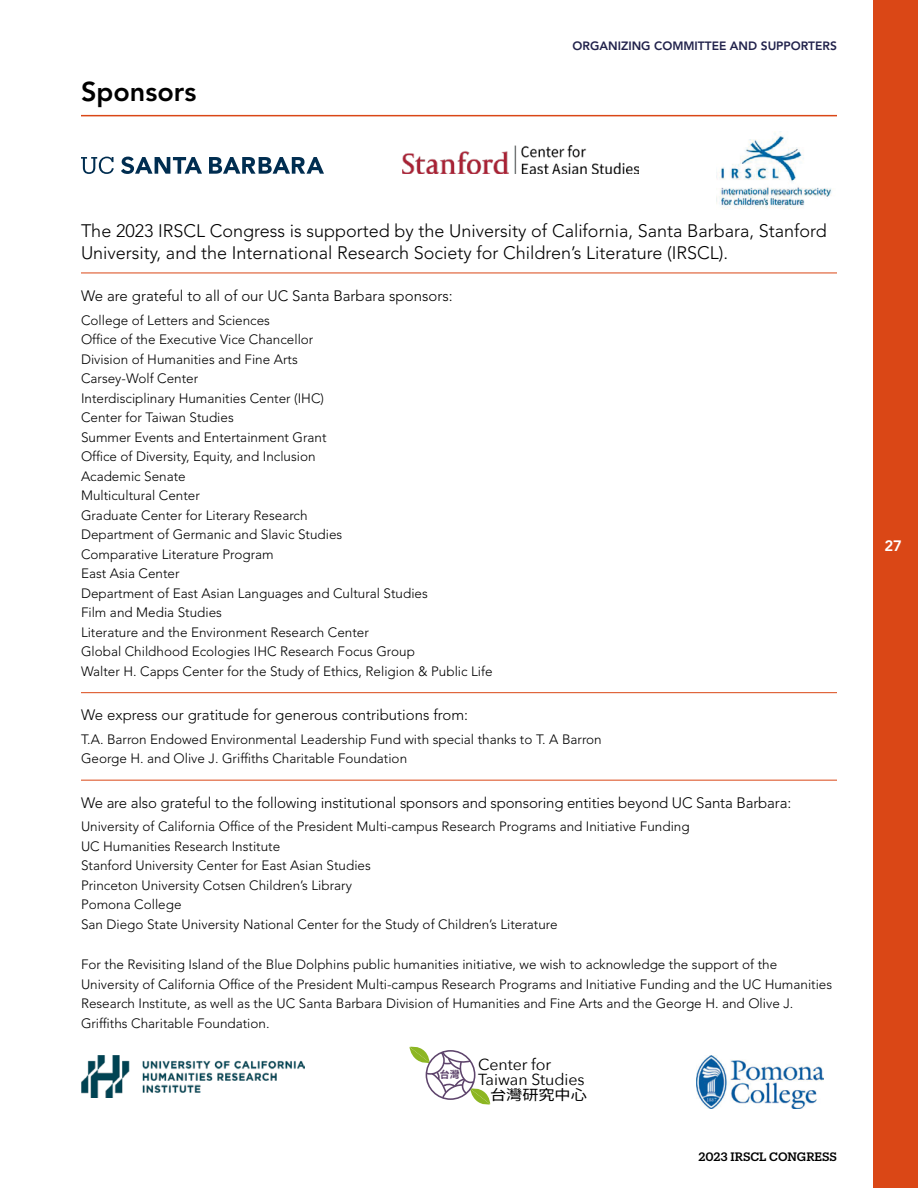
<style>
.page{position:relative;width:918px;height:1188px;background:#fff}
.page>*{position:absolute;margin:0;border:0;box-sizing:border-box;transform-origin:0 0}
.t1{font:800 27px "Avenir LT Std";color:#000}
.t2{font:300 18px/21.6px "Avenir LT Std";color:#000}
.t3{font:16.05px/15.3px "Avenir Next";letter-spacing:-.005em;color:#000}
.t4{font:300 15px "Avenir LT Std";letter-spacing:-.01em;color:#000}
.t5{font:800 15px "Avenir LT Std";color:#fff}
.t6{font:100 14.25px "Noto Sans JP";color:#000;scale:1.13 1}
.t7{font:300 13.5px/19.5px "Avenir LT Std";color:#000}
.t8{font:800 12px "Avenir LT Std";color:#21224b}
.t9{font:500 12px "Produkt";color:#000}
.t10{font:100 9.9px "Noto Sans JP";color:#5e446c}
</style>
<div class="page">
<div style="left:873px;top:0;width:45px;height:1188px;background:#da4716"></div>
<hr style="left:81px;top:273px;width:756px;height:1px;background:#da4716">
<hr style="left:81px;top:692px;width:756px;height:1px;background:#da4716">
<hr style="left:81px;top:780px;width:756px;height:1px;background:#da4716">
<hr style="left:81px;top:115px;width:756px;height:1px;background:#da4716">
<img style="left:81px;top:1055px;width:224px;height:42px">
<img style="left:719px;top:133px;width:113px;height:75px">
<img style="left:696px;top:1055px;width:128px;height:54px">
<img style="left:402px;top:145px;width:236px;height:28px">
<svg style="left:209px;top:157px;width:115px;height:17px"></svg>
<svg style="left:81px;top:157px;width:33px;height:17px"></svg>
<svg style="left:121px;top:157px;width:81px;height:17px"></svg>
<svg style="left:410px;top:1046px;width:80px;height:59px"></svg>
<h1 class="t1" style="left:81px;top:76px;width:117px">Sponsors</h1>
<p class="t8" style="left:573px;top:38px;width:266px">ORGANIZING COMMITTEE AND SUPPORTERS</p>
<h2 class="t2" style="left:81px;top:221px;width:747px">The 2023 IRSCL Congress is supported by the University of California, Santa Barbara, Stanford<br>University, and the International Research Society for Children’s Literature (IRSCL).</h2>
<p class="t4" style="left:81px;top:287px;width:373px">We are grateful to all of our UC Santa Barbara sponsors:</p>
<p class="t7" style="left:81px;top:311px;width:413px">College of Letters and Sciences<br>Office of the Executive Vice Chancellor<br>Division of Humanities and Fine Arts<br>Carsey-Wolf Center<br>Interdisciplinary Humanities Center (IHC)<br>Center for Taiwan Studies<br>Summer Events and Entertainment Grant<br>Office of Diversity, Equity, and Inclusion<br>Academic Senate<br>Multicultural Center<br>Graduate Center for Literary Research<br>Department of Germanic and Slavic Studies<br>Comparative Literature Program<br>East Asia Center<br>Department of East Asian Languages and Cultural Studies<br>Film and Media Studies<br>Literature and the Environment Research Center<br>Global Childhood Ecologies IHC Research Focus Group<br>Walter H. Capps Center for the Study of Ethics, Religion &amp; Public Life</p>
<p class="t4" style="left:81px;top:706px;width:389px">We express our gratitude for generous contributions from:</p>
<p class="t7" style="left:81px;top:730px;width:522px">T.A. Barron Endowed Environmental Leadership Fund with special thanks to T. A Barron<br>George H. and Olive J. Griffiths Charitable Foundation</p>
<p class="t4" style="left:81px;top:794px;width:712px">We are also grateful to the following institutional sponsors and sponsoring entities beyond UC Santa Barbara:</p>
<p class="t7" style="left:81px;top:817px;width:610px">University of California Office of the President Multi-campus Research Programs and Initiative Funding UC Humanities Research Institute<br>Stanford University Center for East Asian Studies<br>Princeton University Cotsen Children’s Library<br>Pomona College<br>San Diego State University National Center for the Study of Children’s Literature</p>
<p class="t7" style="left:81px;top:955px;width:753px">For the Revisiting Island of the Blue Dolphins public humanities initiative, we wish to acknowledge the support of the University of California Office of the President Multi-campus Research Programs and Initiative Funding and the UC Humanities Research Institute, as well as the UC Santa Barbara Division of Humanities and Fine Arts and the George H. and Olive J.<br>Griffiths Charitable Foundation.</p>
<p class="t10" style="left:440px;top:1069px;width:21px">台灣</p>
<p class="t3" style="left:478px;top:1056px;width:108px">Center for<br>Taiwan Studies</p>
<p class="t6" style="left:490px;top:1087px;width:87px">台灣研究中心</p>
<p class="t9" style="left:698px;top:1148px;width:140px">2023 IRSCL CONGRESS</p>
<p class="t5" style="left:884px;top:537px;width:19px">27</p>
</div>
